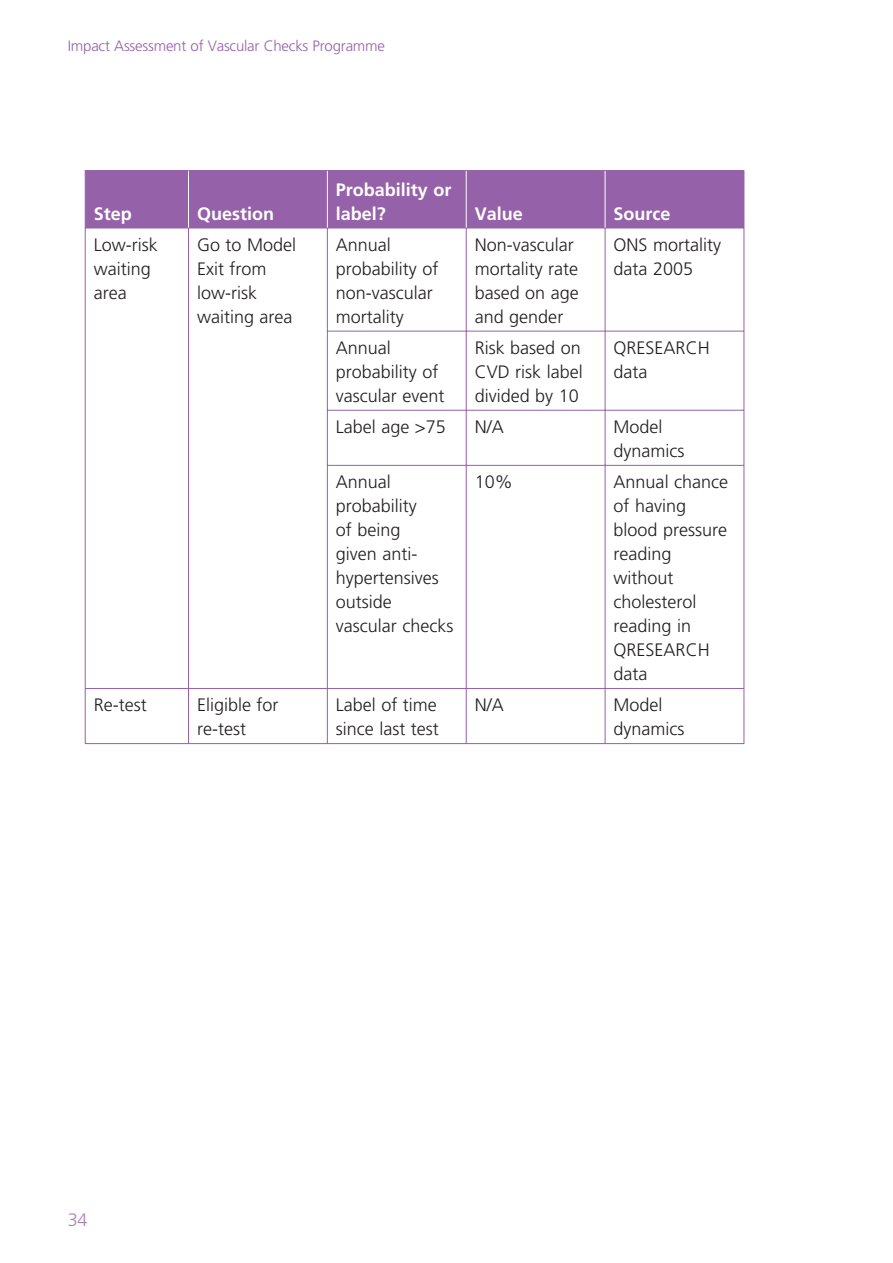
<style>
.page{position:relative;width:893px;height:1263px;background:#fff}
.page>*{position:absolute;margin:0;border:0;box-sizing:border-box;transform-origin:0 0}
.t1{font:300 18px/24px "Frutiger";color:#231f20}
.t2{font:700 18px/24px "Frutiger";color:#fff}
.t3{font:300 18px "Frutiger";color:#a981ba}
.t4{font:300 15px "Frutiger";letter-spacing:-.015em;color:#9561a8}
</style>
<div class="page">
<div style="left:86px;top:171px;width:657px;height:57px;background:#9561a8"></div>
<hr style="left:188px;top:228px;width:1px;height:103px;background:#9561a8">
<hr style="left:327px;top:228px;width:1px;height:103px;background:#9561a8">
<hr style="left:466px;top:228px;width:1px;height:103px;background:#9561a8">
<hr style="left:604px;top:228px;width:1px;height:103px;background:#9561a8">
<hr style="left:188px;top:331px;width:1px;height:79px;background:#9561a8">
<hr style="left:327px;top:331px;width:139px;height:1px;background:#9561a8">
<hr style="left:327px;top:332px;width:1px;height:78px;background:#9561a8">
<hr style="left:466px;top:331px;width:139px;height:1px;background:#9561a8">
<hr style="left:466px;top:332px;width:1px;height:78px;background:#9561a8">
<hr style="left:605px;top:331px;width:139px;height:1px;background:#9561a8">
<hr style="left:604px;top:332px;width:1px;height:78px;background:#9561a8">
<hr style="left:188px;top:410px;width:1px;height:55px;background:#9561a8">
<hr style="left:327px;top:410px;width:139px;height:1px;background:#9561a8">
<hr style="left:327px;top:411px;width:1px;height:54px;background:#9561a8">
<hr style="left:466px;top:410px;width:139px;height:1px;background:#9561a8">
<hr style="left:466px;top:411px;width:1px;height:54px;background:#9561a8">
<hr style="left:605px;top:410px;width:139px;height:1px;background:#9561a8">
<hr style="left:604px;top:411px;width:1px;height:54px;background:#9561a8">
<hr style="left:188px;top:465px;width:1px;height:223px;background:#9561a8">
<hr style="left:327px;top:465px;width:139px;height:1px;background:#9561a8">
<hr style="left:327px;top:466px;width:1px;height:222px;background:#9561a8">
<hr style="left:466px;top:465px;width:139px;height:1px;background:#9561a8">
<hr style="left:466px;top:466px;width:1px;height:222px;background:#9561a8">
<hr style="left:605px;top:465px;width:139px;height:1px;background:#9561a8">
<hr style="left:604px;top:466px;width:1px;height:222px;background:#9561a8">
<hr style="left:85px;top:688px;width:242px;height:1px;background:#9561a8">
<hr style="left:188px;top:689px;width:1px;height:54px;background:#9561a8">
<hr style="left:327px;top:688px;width:139px;height:1px;background:#9561a8">
<hr style="left:327px;top:689px;width:1px;height:54px;background:#9561a8">
<hr style="left:466px;top:688px;width:139px;height:1px;background:#9561a8">
<hr style="left:466px;top:689px;width:1px;height:54px;background:#9561a8">
<hr style="left:605px;top:688px;width:139px;height:1px;background:#9561a8">
<hr style="left:604px;top:689px;width:1px;height:54px;background:#9561a8">
<hr style="left:85px;top:228px;width:1px;height:103px;background:#9561a8">
<hr style="left:743px;top:228px;width:1px;height:103px;background:#9561a8">
<hr style="left:85px;top:331px;width:1px;height:79px;background:#9561a8">
<hr style="left:743px;top:332px;width:1px;height:78px;background:#9561a8">
<hr style="left:85px;top:410px;width:1px;height:55px;background:#9561a8">
<hr style="left:743px;top:411px;width:1px;height:54px;background:#9561a8">
<hr style="left:85px;top:465px;width:1px;height:223px;background:#9561a8">
<hr style="left:743px;top:466px;width:1px;height:222px;background:#9561a8">
<hr style="left:85px;top:689px;width:1px;height:54px;background:#9561a8">
<hr style="left:743px;top:689px;width:1px;height:54px;background:#9561a8">
<hr style="left:85px;top:743px;width:659px;height:1px;background:#9561a8">
<hr style="left:85px;top:170px;width:103px;height:1px;background:#9561a8">
<hr style="left:85px;top:171px;width:1px;height:57px;background:#9561a8">
<hr style="left:188px;top:170px;width:556px;height:1px;background:#9561a8">
<hr style="left:743px;top:171px;width:1px;height:57px;background:#9561a8">
<hr style="left:85px;top:228px;width:520px;height:1px;background:#9561a8">
<hr style="left:605px;top:228px;width:139px;height:1px;background:#9561a8">
<hr style="left:188px;top:171px;width:1px;height:57px;background:#fff">
<hr style="left:327px;top:171px;width:1px;height:57px;background:#fff">
<hr style="left:466px;top:171px;width:1px;height:57px;background:#fff">
<hr style="left:604px;top:171px;width:1px;height:57px;background:#fff">
<p class="t4" style="left:68px;top:40px;width:318px">Impact Assessment of Vascular Checks Programme</p>
<p class="t2" style="left:94px;top:203px;width:40px">Step</p>
<p class="t2" style="left:197px;top:203px;width:79px">Question</p>
<p class="t2" style="left:336px;top:179px;width:117px">Probability or label?</p>
<p class="t2" style="left:474px;top:203px;width:50px">Value</p>
<p class="t2" style="left:613px;top:203px;width:59px">Source</p>
<p class="t1" style="left:94px;top:234px;width:65px">Low-risk waiting area</p>
<p class="t1" style="left:197px;top:234px;width:101px">Go to Model<br>Exit from low-risk waiting area</p>
<p class="t1" style="left:336px;top:234px;width:104px">Annual probability of non-vascular mortality</p>
<p class="t1" style="left:474px;top:234px;width:106px">Non-vascular mortality rate based on age and gender</p>
<p class="t1" style="left:613px;top:234px;width:109px">ONS mortality data 2005</p>
<p class="t1" style="left:336px;top:337px;width:110px">Annual probability of vascular event</p>
<p class="t1" style="left:474px;top:337px;width:110px;text-align:justify">Risk based on CVD risk label divided by 10</p>
<p class="t1" style="left:613px;top:337px;width:98px">QRESEARCH data</p>
<p class="t1" style="left:336px;top:416px;width:111px">Label age &gt;75</p>
<p class="t1" style="left:474px;top:416px;width:31px">N/A</p>
<p class="t1" style="left:613px;top:416px;width:72px">Model dynamics</p>
<p class="t1" style="left:336px;top:471px;width:119px">Annual probability<br>of being<br>given anti&shy;hypertensives outside vascular checks</p>
<p class="t1" style="left:474px;top:471px;width:40px">10%</p>
<p class="t1" style="left:613px;top:471px;width:116px">Annual chance of having blood pressure reading without cholesterol reading in<br>QRESEARCH data</p>
<p class="t1" style="left:94px;top:694px;width:54px">Re-test</p>
<p class="t1" style="left:197px;top:694px;width:83px">Eligible for re-test</p>
<p class="t1" style="left:336px;top:694px;width:104px">Label of time since last test</p>
<p class="t1" style="left:474px;top:694px;width:31px">N/A</p>
<p class="t1" style="left:613px;top:694px;width:72px">Model dynamics</p>
<p class="t3" style="left:68px;top:1212px;width:21px">34</p>
</div>
